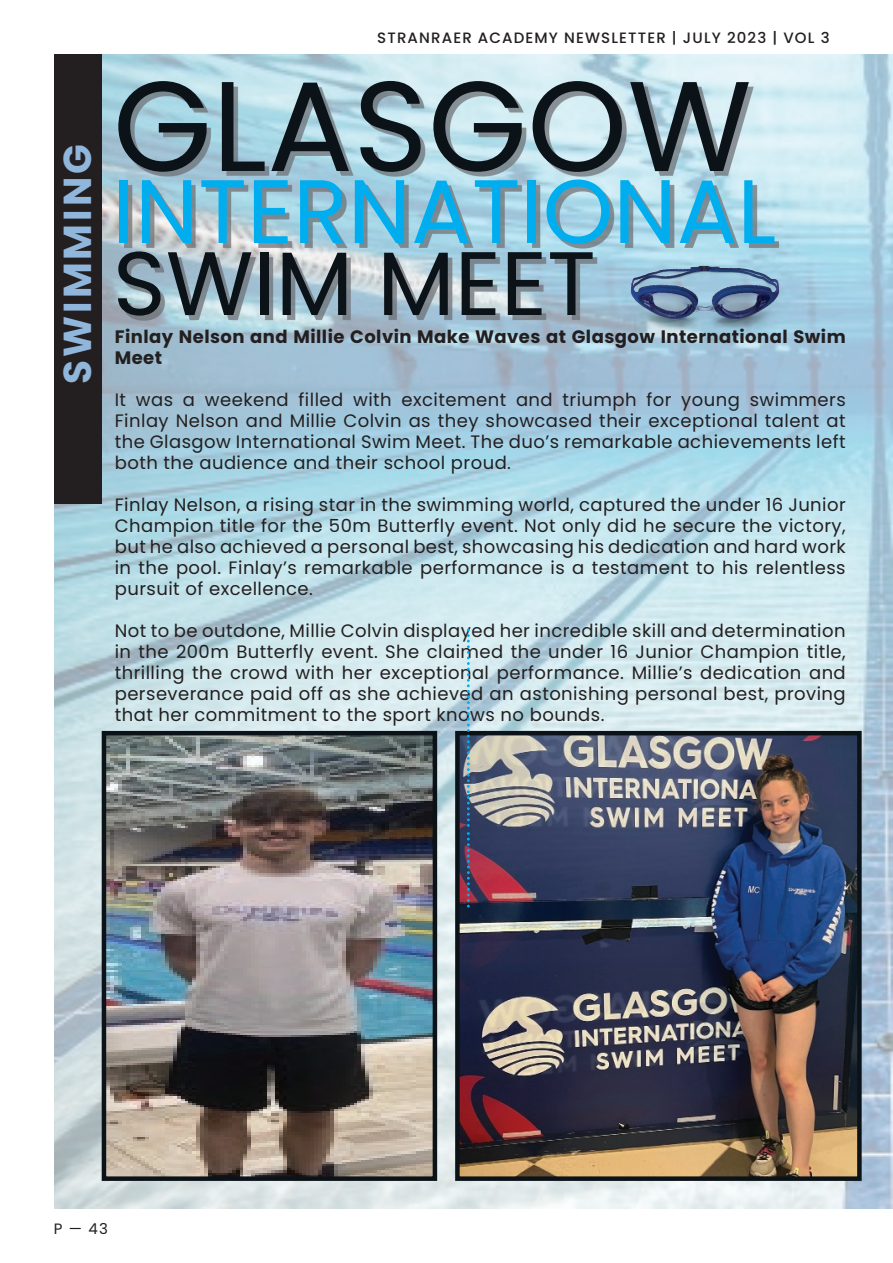
<style>
.page{position:relative;width:893px;height:1263px;background:#fff}
.page>*{position:absolute;margin:0;border:0;box-sizing:border-box;transform-origin:0 0}
.t1{font:127.5px "Poppins";color:#0b1318}
.t2{font:90px "Poppins";color:#00aeef}
.t3{font:90px "Poppins";color:#0b1318}
.t4{font:700 39px "Poppins";letter-spacing:.075em;color:#90b6dc}
.t5{font:18px/21px "Poppins";letter-spacing:.025em;color:#231f20;text-align:justify}
.t6{font:700 18px/21px "Poppins";letter-spacing:.025em;color:#231f20}
.t7{font:500 15px "Poppins";letter-spacing:.075em;color:#231f20}
.t8{font:15px "Poppins";color:#231f20}
</style>
<div class="page">
<img style="left:54px;top:54px;width:839px;height:1155px">
<img style="left:107px;top:736px;width:325px;height:440px">
<div style="left:102px;top:731px;width:335px;height:450px;border:4px solid #0b1318"></div>
<img style="left:460px;top:736px;width:397px;height:440px">
<div style="left:455px;top:731px;width:407px;height:450px;border:4px solid #0b1318"></div>
<div style="left:54px;top:54px;width:48px;height:450px;background:#231f20"></div>
<svg style="left:467px;top:629px;width:3px;height:278px"></svg>
<div style="left:123px;top:86px;width:656px;height:235px;background:#6d7075;opacity:.74"></div>
<img style="left:606px;top:179px;width:199px;height:200px">
<p class="t4" style="left:55px;top:384px;width:241px;rotate:-90deg">SWIMMING</p>
<p class="t7" style="left:377px;top:29px;width:454px">STRANRAER ACADEMY NEWSLETTER | JULY 2023 | VOL 3</p>
<p class="t1" style="left:113px;top:52px;width:640px">GLASGOW</p>
<p class="t2" style="left:113px;top:159px;width:665px">INTERNATIONAL</p>
<p class="t3" style="left:113px;top:231px;width:484px">SWIM MEET</p>
<p class="t6" style="left:115px;top:327px;width:732px">Finlay Nelson and Millie Colvin Make Waves at Glasgow International Swim<br>Meet</p>
<p class="t5" style="left:115px;top:390px;width:732px">It was a weekend filled with excitement and triumph for young swimmers Finlay Nelson and Millie Colvin as they showcased their exceptional talent at the Glasgow International Swim Meet. The duo’s remarkable achievements left both the audience and their school proud.</p>
<p class="t5" style="left:115px;top:495px;width:733px">Finlay Nelson, a rising star in the swimming world, captured the under 16 Junior Champion title for the 50m Butterfly event. Not only did he secure the victory, but he also achieved a personal best, showcasing his dedication and hard work in the pool. Finlay’s remarkable performance is a testament to his relentless pursuit of excellence.</p>
<p class="t5" style="left:115px;top:621px;width:732px">Not to be outdone, Millie Colvin displayed her incredible skill and determination in the 200m Butterfly event. She claimed the under 16 Junior Champion title, thrilling the crowd with her exceptional performance. Millie’s dedication and perseverance paid off as she achieved an astonishing personal best, proving that her commitment to the sport knows no bounds.</p>
<p class="t8" style="left:54px;top:1220px;width:55px">P — 43</p>
</div>
